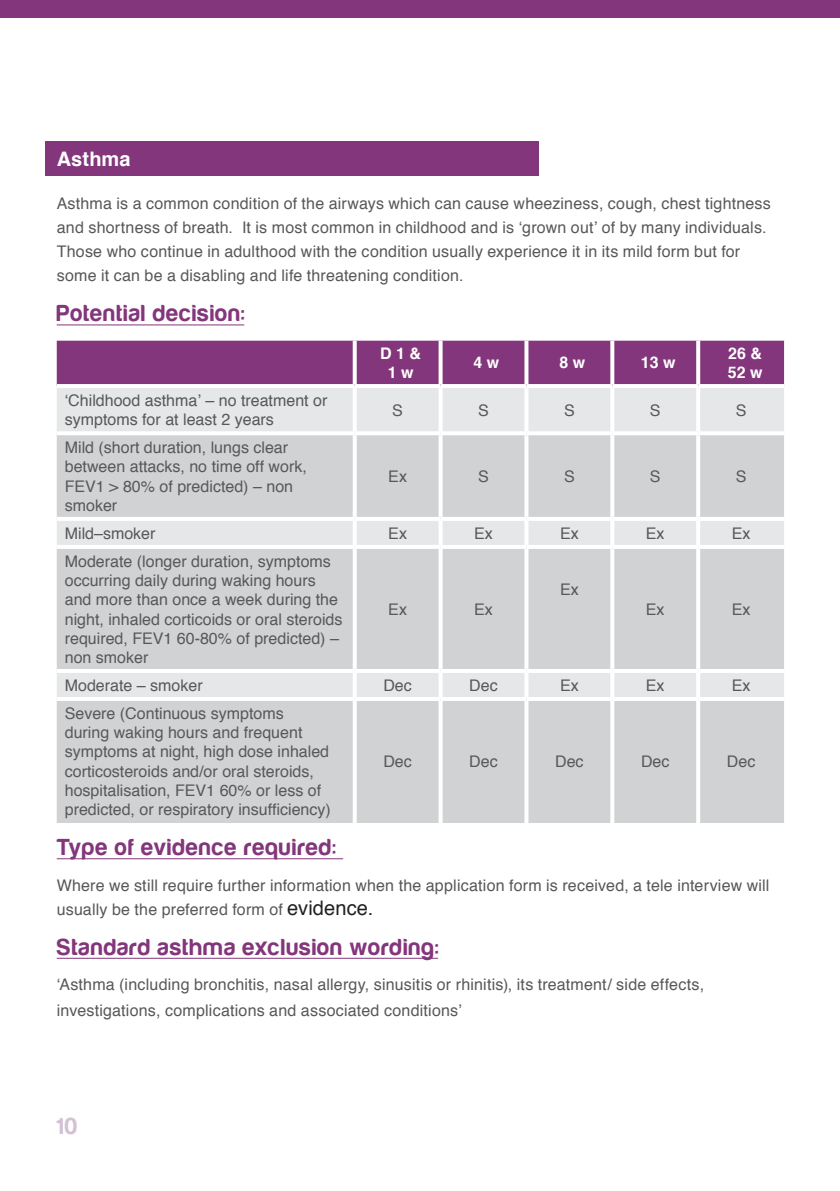
<style>
.page{position:relative;width:840px;height:1191px;background:#fff}
.page>*{position:absolute;margin:0;border:0;box-sizing:border-box;transform-origin:0 0}
.t1{font:24px "Harabara";letter-spacing:.055em;color:#83367b}
.t2{font:24px "Harabara";color:#d4c1d4}
.t3{font:700 20px "Helvetica";letter-spacing:.005em;color:#fff}
.t4{font:16px/19.2px "Helvetica";color:#57585a}
.t5{font:700 16px/19.2px "Helvetica";color:#fff;text-align:center}
.s1{font-size:20px;color:#231f20}
</style>
<div class="page">
<div style="left:0;top:0;width:839px;height:18px;background:#83367b"></div>
<hr style="left:57px;top:324px;width:187px;height:1px;background:#83367b">
<hr style="left:57px;top:858px;width:286px;height:1px;background:#83367b">
<hr style="left:57px;top:957px;width:381px;height:1px;background:#83367b">
<div style="left:57px;top:341px;width:726px;height:43px;background:#83367b"></div>
<div style="left:57px;top:388px;width:726px;height:43px;background:#e6e7e9"></div>
<svg style="left:57px;top:435px;width:726px;height:388px;background:#d3d4d6"></svg>
<svg style="left:352px;top:341px;width:4px;height:43px"></svg>
<svg style="left:438px;top:341px;width:4px;height:43px"></svg>
<svg style="left:524px;top:341px;width:4px;height:43px"></svg>
<svg style="left:610px;top:341px;width:4px;height:43px"></svg>
<svg style="left:695px;top:341px;width:4px;height:43px"></svg>
<svg style="left:352px;top:388px;width:4px;height:43px"></svg>
<svg style="left:438px;top:388px;width:4px;height:43px"></svg>
<hr style="left:524px;top:388px;width:4px;height:43px;background:#fff">
<hr style="left:610px;top:388px;width:4px;height:43px;background:#fff">
<svg style="left:695px;top:388px;width:4px;height:43px"></svg>
<svg style="left:352px;top:435px;width:4px;height:82px"></svg>
<svg style="left:438px;top:435px;width:4px;height:82px"></svg>
<svg style="left:524px;top:435px;width:4px;height:82px"></svg>
<svg style="left:610px;top:435px;width:4px;height:82px"></svg>
<svg style="left:695px;top:435px;width:4px;height:82px"></svg>
<hr style="left:57px;top:517px;width:297px;height:4px;background:#fff">
<hr style="left:354px;top:517px;width:86px;height:4px;background:#fff">
<svg style="left:352px;top:521px;width:4px;height:24px"></svg>
<hr style="left:440px;top:517px;width:86px;height:4px;background:#fff">
<svg style="left:438px;top:521px;width:4px;height:24px"></svg>
<hr style="left:526px;top:517px;width:86px;height:4px;background:#fff">
<hr style="left:524px;top:521px;width:4px;height:24px;background:#fff">
<hr style="left:612px;top:517px;width:85px;height:4px;background:#fff">
<hr style="left:610px;top:521px;width:4px;height:24px;background:#fff">
<hr style="left:697px;top:517px;width:86px;height:4px;background:#fff">
<svg style="left:695px;top:521px;width:4px;height:24px"></svg>
<hr style="left:57px;top:545px;width:297px;height:4px;background:#fff">
<hr style="left:354px;top:545px;width:86px;height:4px;background:#fff">
<svg style="left:352px;top:549px;width:4px;height:120px"></svg>
<hr style="left:440px;top:545px;width:86px;height:4px;background:#fff">
<svg style="left:438px;top:549px;width:4px;height:120px"></svg>
<hr style="left:526px;top:545px;width:86px;height:4px;background:#fff">
<svg style="left:524px;top:549px;width:4px;height:120px"></svg>
<hr style="left:612px;top:545px;width:85px;height:4px;background:#fff">
<svg style="left:610px;top:549px;width:4px;height:120px"></svg>
<hr style="left:697px;top:545px;width:86px;height:4px;background:#fff">
<svg style="left:695px;top:549px;width:4px;height:120px"></svg>
<hr style="left:57px;top:669px;width:297px;height:4px;background:#fff">
<hr style="left:354px;top:669px;width:86px;height:4px;background:#fff">
<svg style="left:352px;top:673px;width:4px;height:24px"></svg>
<hr style="left:440px;top:669px;width:86px;height:4px;background:#fff">
<svg style="left:438px;top:673px;width:4px;height:24px"></svg>
<hr style="left:526px;top:669px;width:86px;height:4px;background:#fff">
<hr style="left:524px;top:673px;width:4px;height:24px;background:#fff">
<hr style="left:612px;top:669px;width:85px;height:4px;background:#fff">
<hr style="left:610px;top:673px;width:4px;height:24px;background:#fff">
<hr style="left:697px;top:669px;width:86px;height:4px;background:#fff">
<svg style="left:695px;top:673px;width:4px;height:24px"></svg>
<hr style="left:57px;top:697px;width:297px;height:4px;background:#fff">
<hr style="left:354px;top:697px;width:86px;height:4px;background:#fff">
<svg style="left:352px;top:701px;width:4px;height:122px"></svg>
<hr style="left:440px;top:697px;width:86px;height:4px;background:#fff">
<svg style="left:438px;top:701px;width:4px;height:122px"></svg>
<hr style="left:526px;top:697px;width:86px;height:4px;background:#fff">
<svg style="left:524px;top:701px;width:4px;height:122px"></svg>
<hr style="left:612px;top:697px;width:85px;height:4px;background:#fff">
<svg style="left:610px;top:701px;width:4px;height:122px"></svg>
<hr style="left:697px;top:697px;width:86px;height:4px;background:#fff">
<svg style="left:695px;top:701px;width:4px;height:122px"></svg>
<div style="left:45px;top:142px;width:494px;height:34px;background:#83367b"></div>
<p class="t3" style="left:57px;top:143px;width:75px">Asthma</p>
<p class="t4" style="left:57px;top:191px;width:715px;line-height:24px">Asthma is a common condition of the airways which can cause wheeziness, cough, chest tightness and shortness of breath. It is most common in childhood and is ‘grown out’ of by many individuals.<br>Those who continue in adulthood with the condition usually experience it in its mild form but for some it can be a disabling and life threatening condition.</p>
<h1 class="t1" style="left:57px;top:301px;width:189px">Potential decision:</h1>
<p class="t5" style="left:380px;top:344px;width:42px">D 1 &amp;<br>1 w</p>
<p class="t5" style="left:473px;top:353px;width:27px">4 w</p>
<p class="t5" style="left:559px;top:353px;width:27px">8 w</p>
<p class="t5" style="left:640px;top:353px;width:36px">13 w</p>
<p class="t5" style="left:727px;top:344px;width:36px;text-align:left">26 &amp;<br>52 w</p>
<p class="t4" style="left:65px;top:390px;width:264px">‘Childhood asthma’ – no treatment or symptoms for at least 2 years</p>
<p class="t4" style="left:392px;top:400px;width:12px">S</p>
<p class="t4" style="left:478px;top:400px;width:12px">S</p>
<p class="t4" style="left:563px;top:400px;width:12px">S</p>
<p class="t4" style="left:649px;top:400px;width:12px">S</p>
<p class="t4" style="left:735px;top:400px;width:12px">S</p>
<p class="t4" style="left:65px;top:438px;width:243px">Mild (short duration, lungs clear between attacks, no time off work,<br>FEV1 &gt; 80% of predicted) – non smoker</p>
<p class="t4" style="left:388px;top:466px;width:20px">Ex</p>
<p class="t4" style="left:478px;top:466px;width:12px">S</p>
<p class="t4" style="left:563px;top:466px;width:12px">S</p>
<p class="t4" style="left:649px;top:466px;width:12px">S</p>
<p class="t4" style="left:735px;top:466px;width:12px">S</p>
<p class="t4" style="left:65px;top:523px;width:92px">Mild–smoker</p>
<p class="t4" style="left:388px;top:523px;width:20px">Ex</p>
<p class="t4" style="left:474px;top:523px;width:20px">Ex</p>
<p class="t4" style="left:559px;top:523px;width:20px">Ex</p>
<p class="t4" style="left:645px;top:523px;width:20px">Ex</p>
<p class="t4" style="left:731px;top:523px;width:20px">Ex</p>
<p class="t4" style="left:65px;top:551px;width:279px">Moderate (longer duration, symptoms occurring daily during waking hours and more than once a week during the night, inhaled corticoids or oral steroids required, FEV1 60-80% of predicted) – non smoker</p>
<p class="t4" style="left:559px;top:580px;width:20px">Ex</p>
<p class="t4" style="left:388px;top:599px;width:20px">Ex</p>
<p class="t4" style="left:474px;top:599px;width:20px">Ex</p>
<p class="t4" style="left:645px;top:599px;width:20px">Ex</p>
<p class="t4" style="left:731px;top:599px;width:20px">Ex</p>
<p class="t4" style="left:65px;top:675px;width:139px">Moderate – smoker</p>
<p class="t4" style="left:383px;top:675px;width:30px">Dec</p>
<p class="t4" style="left:469px;top:675px;width:30px">Dec</p>
<p class="t4" style="left:559px;top:675px;width:20px">Ex</p>
<p class="t4" style="left:645px;top:675px;width:20px">Ex</p>
<p class="t4" style="left:731px;top:675px;width:20px">Ex</p>
<p class="t4" style="left:65px;top:703px;width:267px">Severe (Continuous symptoms during waking hours and frequent symptoms at night, high dose inhaled corticosteroids and/or oral steroids, hospitalisation, FEV1 60% or less of predicted, or respiratory insufficiency)</p>
<p class="t4" style="left:383px;top:751px;width:30px">Dec</p>
<p class="t4" style="left:469px;top:751px;width:30px">Dec</p>
<p class="t4" style="left:555px;top:751px;width:30px">Dec</p>
<p class="t4" style="left:640px;top:751px;width:30px">Dec</p>
<p class="t4" style="left:726px;top:751px;width:30px">Dec</p>
<h1 class="t1" style="left:57px;top:834px;width:280px">Type of evidence required:</h1>
<p class="t4" style="left:57px;top:872px;width:713px;line-height:24px">Where we still require further information when the application form is received, a tele interview will usually be the preferred form of <span class="s1">evidence.</span></p>
<h1 class="t1" style="left:57px;top:934px;width:382px">Standard asthma exclusion wording:</h1>
<p class="t4" style="left:57px;top:970px;width:648px;line-height:26.4px">‘Asthma (including bronchitis, nasal allergy, sinusitis or rhinitis), its treatment/ side effects, investigations, complications and associated conditions’</p>
<h1 class="t2" style="left:57px;top:1113px;width:22px">10</h1>
</div>
